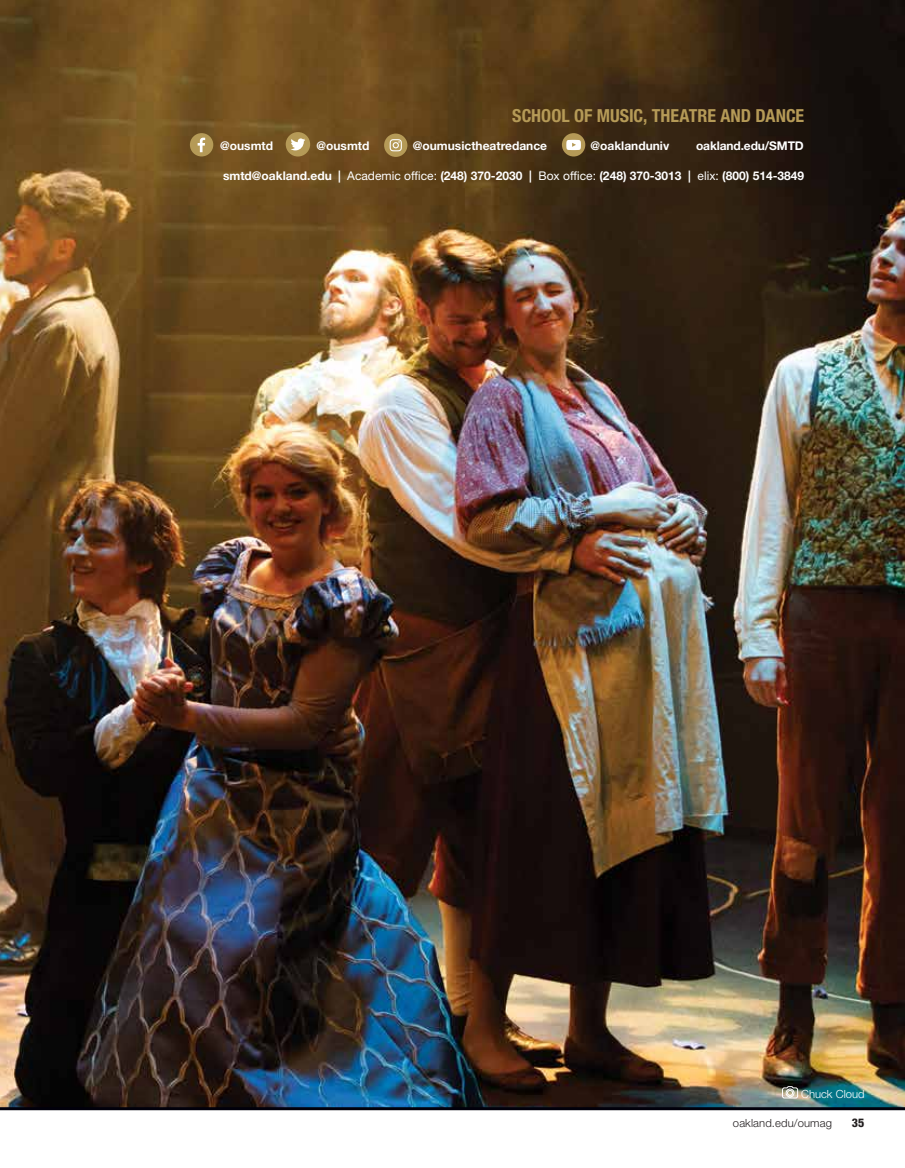
<style>
.page{position:relative;width:905px;height:1168px;background:#fff}
.page>*{position:absolute;margin:0;border:0;box-sizing:border-box;transform-origin:0 0}
.t1{font:700 condensed 18px "Helvetica Neue";color:#b59a57}
.t2{font:700 12px "Helvetica Neue";color:#fff}
.t3{font:800 condensed 12px "Helvetica Neue";color:#231f20}
.t4{font:300 11.25px "Helvetica Neue";letter-spacing:.01em;color:#231f20}
.t5{font:300 11.25px "Helvetica Neue";color:#fff}
.s1{font-weight:400}
</style>
<div class="page">
<img style="left:0;top:0;width:904px;height:1107px">
<div style="left:562px;top:133px;width:23px;height:23px;background:#b59a57;border-radius:50%"></div>
<svg style="left:566px;top:140px;width:15px;height:10px"></svg>
<div style="left:286px;top:132px;width:24px;height:24px;background:#b59a57;border-radius:50%"></div>
<svg style="left:291px;top:138px;width:14px;height:12px"></svg>
<div style="left:190px;top:133px;width:23px;height:23px;background:#b59a57;border-radius:50%"></div>
<svg style="left:198px;top:138px;width:7px;height:14px"></svg>
<div style="left:384px;top:134px;width:23px;height:23px;background:#b59a57;border-radius:50%"></div>
<svg style="left:389px;top:139px;width:13px;height:12px"></svg>
<svg style="left:781px;top:1086px;width:17px;height:13px"></svg>
<hr style="left:0;top:1107px;width:904px;height:3px;background:#01000b">
<h1 class="t1" style="left:512px;top:105px;width:293px">SCHOOL OF MUSIC, THEATRE AND DANCE</h1>
<p class="t2" style="left:220px;top:138px;width:54px">@ousmtd</p>
<p class="t2" style="left:316px;top:138px;width:54px">@ousmtd</p>
<p class="t2" style="left:413px;top:138px;width:136px">@oumusictheatredance</p>
<p class="t2" style="left:590px;top:138px;width:80px">@oaklanduniv</p>
<p class="t2" style="left:696px;top:138px;width:109px">oakland.edu/SMTD</p>
<p class="t2" style="left:223px;top:168px;width:582px">smtd@oakland.edu | <span class="s1">Academic office:</span> (248) 370-2030 | <span class="s1">Box office:</span> (248) 370-3013 | <span class="s1">elix:</span> (800) 514-3849</p>
<p class="t5" style="left:801px;top:1087px;width:65px">Chuck Cloud</p>
<p class="t4" style="left:733px;top:1116px;width:100px">oakland.edu/oumag</p>
<p class="t3" style="left:852px;top:1116px;width:14px">35</p>
</div>
